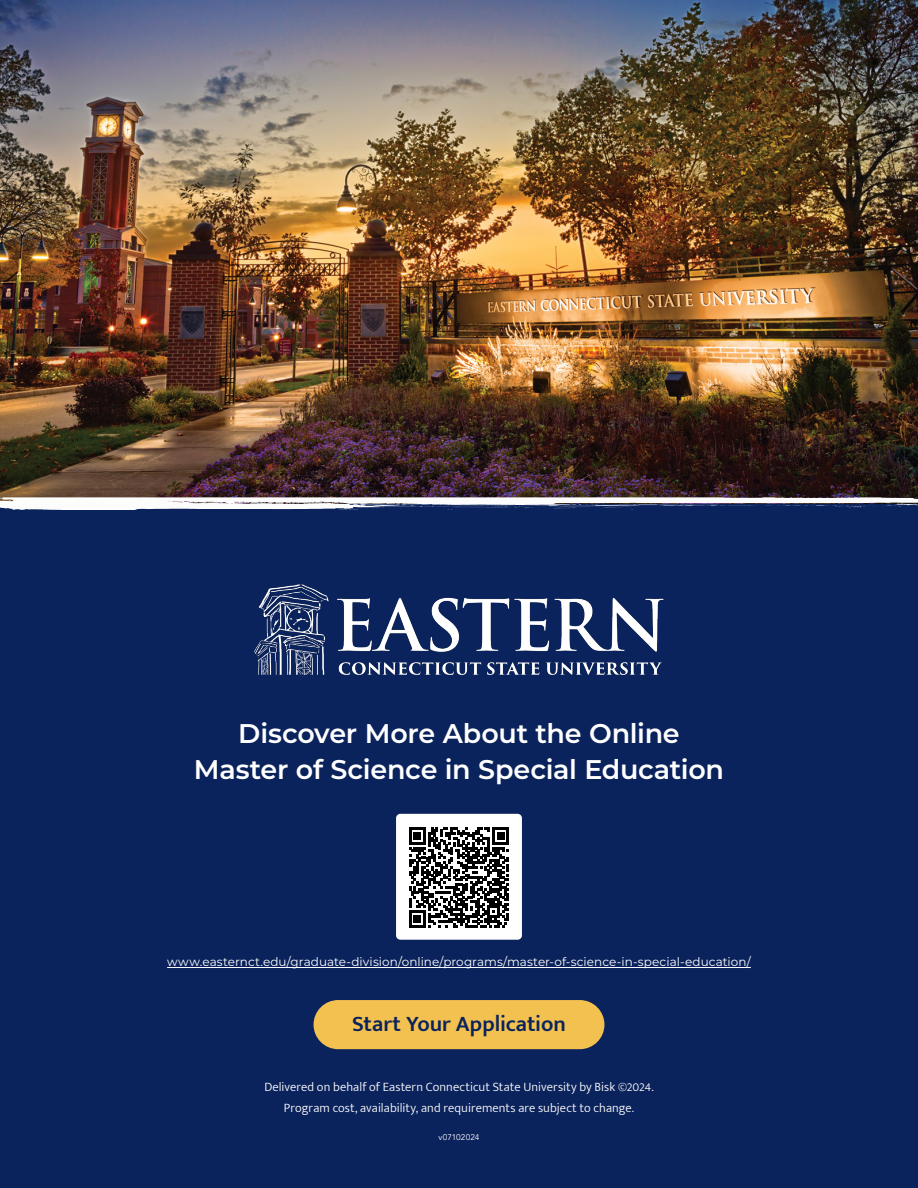
<style>
.page{position:relative;width:918px;height:1188px;background:#0b235c}
.page>*{position:absolute;margin:0;border:0;box-sizing:border-box;transform-origin:0 0}
.H2_Section_Heading{font:600 27px "Montserrat";letter-spacing:-.01em;color:#fff}
.t1{font:600 22.5px "Mukta Mahee";letter-spacing:-.005em;color:#0b235c}
.t2{font:300 12.75px "Mukta Mahee";letter-spacing:.005em;color:#fff}
.t3{font:12px "Montserrat";letter-spacing:.005em;color:#fff}
.t4{font:8.25px "Avenir";letter-spacing:.01em;color:#fff}
</style>
<div class="page">
<img style="left:0;top:0;width:918px;height:497px">
<img style="left:254px;top:584px;width:410px;height:91px">
<img style="left:0;top:497px;width:918px;height:13px">
<div style="left:314px;top:1000px;width:290px;height:49px;background:#f3c14f;border-radius:25px"></div>
<hr style="left:167px;top:967px;width:584px;height:1px;background:#fff">
<div style="left:396px;top:814px;width:126px;height:126px;background:#fff;border-radius:4px"></div>
<svg style="left:409px;top:827px;width:100px;height:101px"></svg>
<p class="H2_Section_Heading" style="left:238px;top:715px;width:443px">Discover More About the Online</p>
<p class="H2_Section_Heading" style="left:194px;top:751px;width:532px">Master of Science in Special Education</p>
<p class="t3" style="left:167px;top:954px;width:585px">www.easternct.edu/graduate-division/online/programs/master-of-science-in-special-education/</p>
<p class="t1" style="left:352px;top:1011px;width:215px">Start Your Application</p>
<p class="t2" style="left:264px;top:1079px;width:391px">Delivered on behalf of Eastern Connecticut State University by Bisk ©2024.</p>
<p class="t2" style="left:284px;top:1100px;width:352px">Program cost, availability, and requirements are subject to change.</p>
<p class="t4" style="left:438px;top:1132px;width:43px">v07102024</p>
</div>
